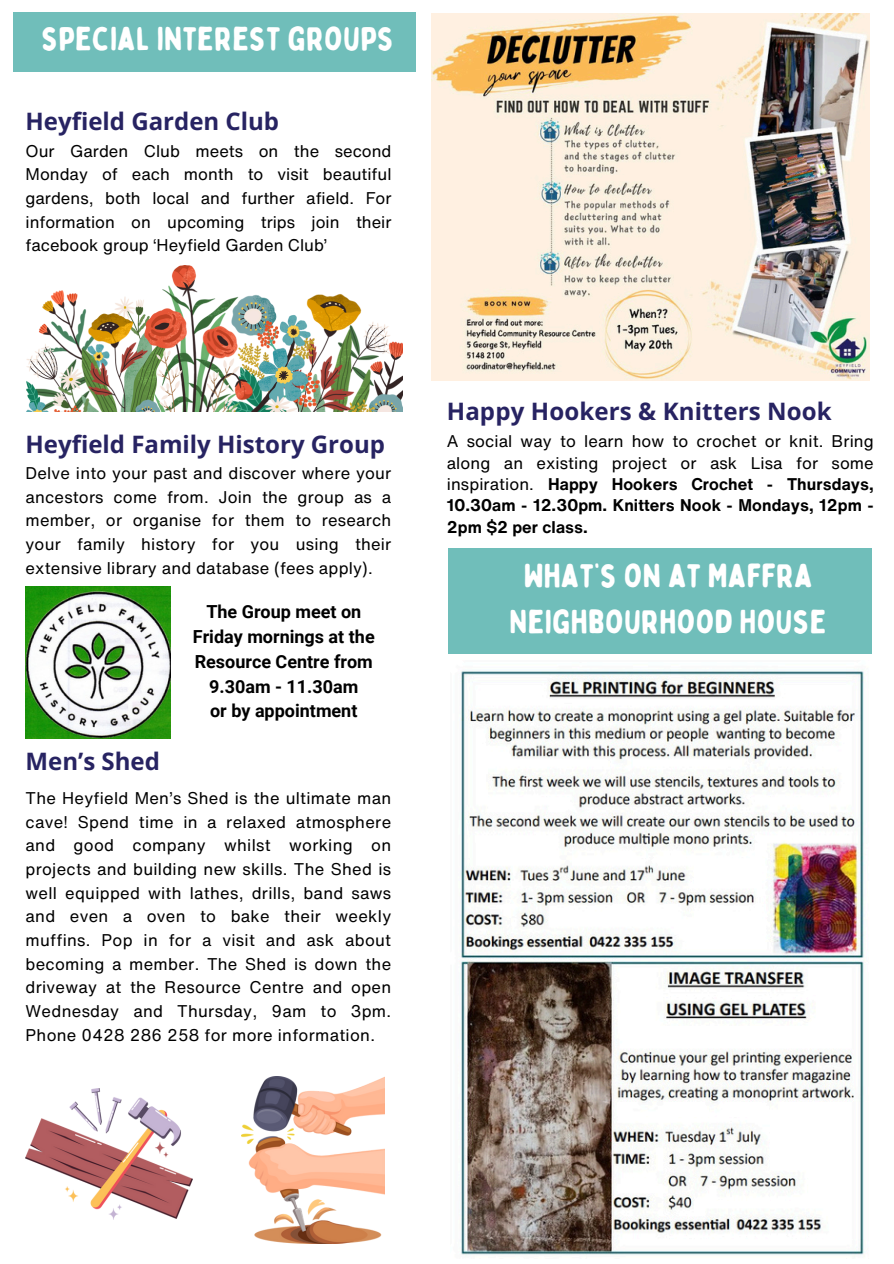
<style>
.page{position:relative;width:894px;height:1264px;background:#fff}
.page>*{position:absolute;margin:0;border:0;box-sizing:border-box;transform-origin:0 0}
.t1{font:33px/46.2px "Bobby Jones Soft";letter-spacing:.005em;color:#fff;text-align:center}
.t2{font:700 24px "Open Sans";color:#272362}
.t3{font:700 18px/24.8px "Roboto";color:#000;text-align:center}
.t4{font:16.5px/23.7px "Helvetica Now Text";letter-spacing:.01em;color:#000;text-align:justify}
.s1{font-weight:700}
</style>
<div class="page">
<div style="left:13px;top:13px;width:402px;height:59px;background:#70beba"></div>
<img style="left:26px;top:265px;width:376px;height:146px">
<img style="left:26px;top:586px;width:145px;height:152px">
<img style="left:26px;top:1088px;width:166px;height:131px">
<img style="left:242px;top:1076px;width:142px;height:167px">
<img style="left:431px;top:13px;width:437px;height:367px">
<div style="left:447px;top:548px;width:423px;height:106px;background:#70beba"></div>
<img style="left:460px;top:671px;width:405px;height:584px">
<h2 class="t1" style="left:41px;top:17px;width:354px">SPECIAL INTEREST GROUPS</h2>
<p class="t2" style="left:26px;top:104px;width:255px">Heyfield Garden Club</p>
<h2 class="t4" style="left:26px;top:139px;width:367px">Our Garden Club meets on the second Monday of each month to visit beautiful gardens, both local and further afield. For information on upcoming trips join their facebook group ‘Heyfield Garden Club’</h2>
<h3 class="t2" style="left:26px;top:427px;width:361px">Heyfield Family History Group</h3>
<p class="t4" style="left:26px;top:461px;width:367px">Delve into your past and discover where your ancestors come from. Join the group as a member, or organise for them to research your family history for you using their extensive library and database (fees apply).</p>
<p class="t2" style="left:26px;top:744px;width:136px">Men’s Shed</p>
<h2 class="t3" style="left:193px;top:599px;width:183px">The Group meet on<br>Friday mornings at the<br>Resource Centre from<br>9.30am - 11.30am<br>or by appointment</h2>
<p class="t4" style="left:26px;top:786px;width:367px">The Heyfield Men’s Shed is the ultimate man cave! Spend time in a relaxed atmosphere and good company whilst working on projects and building new skills. The Shed is well equipped with lathes, drills, band saws and even a oven to bake their weekly muffins. Pop in for a visit and ask about becoming a member. The Shed is down the driveway at the Resource Centre and open Wednesday and Thursday, 9am to 3pm.<br>Phone 0428 286 258 for more information.</p>
<p class="t2" style="left:446px;top:394px;width:386px">Happy Hookers &amp; Knitters Nook</p>
<p class="t4" style="left:446px;top:430px;width:428px;line-height:21.3px">A social way to learn how to crochet or knit. Bring along an existing project or ask Lisa for some inspiration. <span class="s1">Happy Hookers Crochet - Thursdays, 10.30am - 12.30pm. Knitters Nook - Mondays, 12pm - 2pm $2 per class.</span></p>
<h1 class="t1" style="left:509px;top:553px;width:318px">WHAT’S ON AT MAFFRA<br>NEIGHBOURHOOD HOUSE</h1>
</div>
